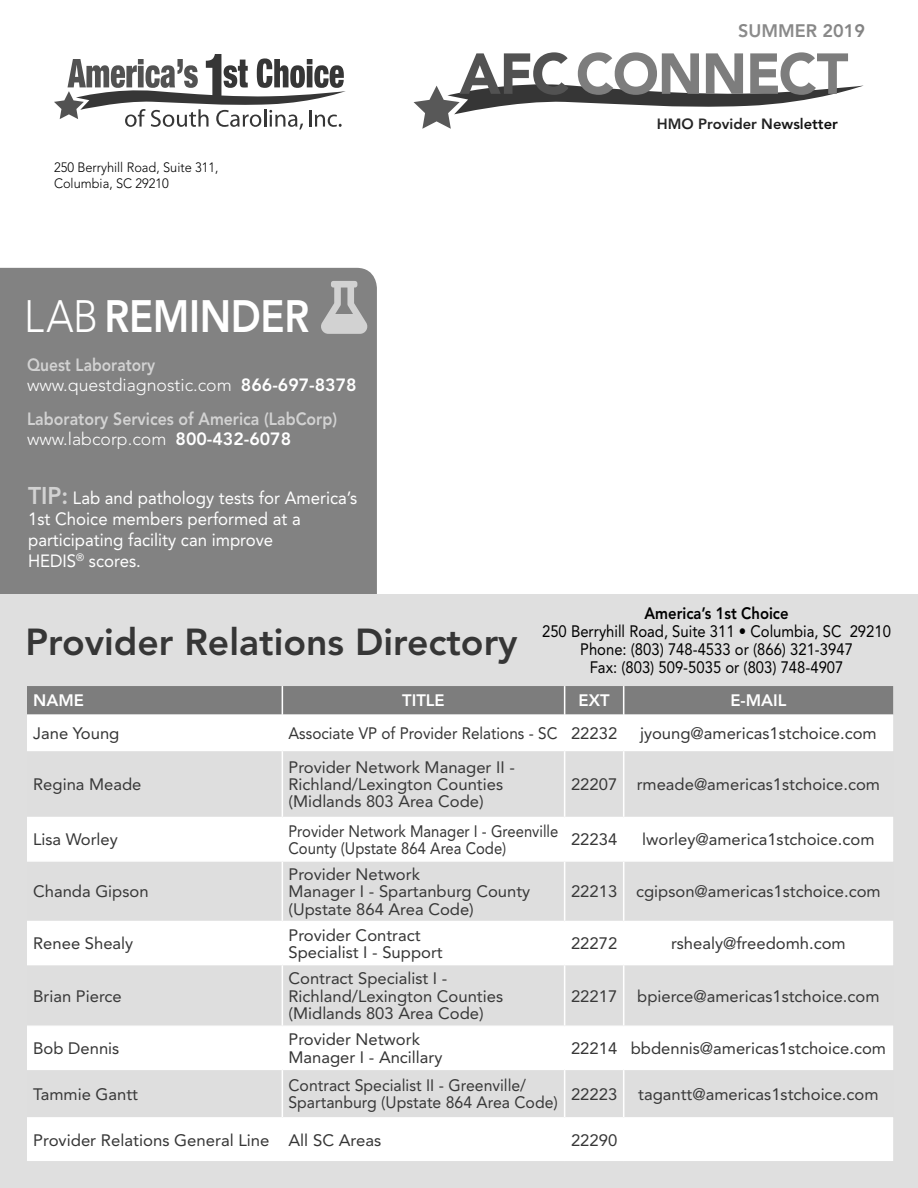
<style>
.page{position:relative;width:918px;height:1188px;background:#fff}
.page>*{position:absolute;margin:0;border:0;box-sizing:border-box;transform-origin:0 0}
.t1{font:900 57.15px "Avenir";letter-spacing:-.02em;color:#7d7d7d}
.t2{font:800 45px "Avenir";letter-spacing:-.01em;color:#fff;scale:.88 1}
.t3{font:800 37.35px "Avenir";color:#363636}
.body_sans{font:800 18px "Avenir";color:#828282}
.t4{font:17.7px/20.9px "Avenir";color:#fff;scale:.95 1}
.t5{font:800 17.7px/20px "Avenir";color:#d2d2d2;scale:.9 1}
.t6{font:300 17.7px/20px "Avenir";color:#fff}
.t7{font:16.5px/17.2px "Avenir";color:#383838}
.t8{font:16.5px/17.2px "Avenir";color:#363636}
.t9{font:16.5px "Avenir";color:#000;scale:.9 1}
.t10{font:16.5px/17.2px "Avenir";color:#383838;scale:.96 1}
.t11{font:16.5px/17.2px "Avenir";color:#363636;scale:.9 1}
.t12{font:16.5px "Avenir";color:#363636;scale:.93 1}
.t13{font:800 16.5px "Avenir";color:#fff}
.t14{font:800 16.5px "Avenir";color:#000;scale:.9 1}
.body_sans-2{font:800 14.85px "Avenir";color:#000}
.t15{font:300 13.5px/16.5px "Avenir";color:#000;scale:.95 1}
.s1{color:#525252}
.s2{font-weight:300}
.s3{font-weight:800;color:#d2d2d2}
.s4{font-weight:800}
.s5{font-weight:300;color:#fff}
.s6{color:#fff}
.s7{font-weight:800;font-size:24.15px;color:#d2d2d2}
</style>
<div class="page">
<div style="left:0;top:268px;width:377px;height:326px;background:#828282"></div>
<svg style="left:54px;top:54px;width:292px;height:76px"></svg>
<div style="left:0;top:594px;width:918px;height:594px;background:#dfdfdf"></div>
<div style="left:27px;top:715px;width:866px;height:446px;background:#fff"></div>
<svg style="left:27px;top:751px;width:866px;height:366px"></svg>
<div style="left:27px;top:686px;width:866px;height:29px;background:#7d7d7d"></div>
<hr style="left:282px;top:715px;width:1px;height:35px;background:#fff">
<hr style="left:564px;top:715px;width:1px;height:35px;background:#fff">
<hr style="left:623px;top:715px;width:1px;height:35px;background:#fff">
<hr style="left:282px;top:751px;width:1px;height:66px;background:#fff">
<hr style="left:564px;top:751px;width:1px;height:66px;background:#fff">
<hr style="left:623px;top:751px;width:1px;height:66px;background:#fff">
<hr style="left:282px;top:818px;width:1px;height:42px;background:#fff">
<hr style="left:564px;top:818px;width:1px;height:42px;background:#fff">
<hr style="left:623px;top:818px;width:1px;height:42px;background:#fff">
<hr style="left:282px;top:862px;width:1px;height:59px;background:#fff">
<hr style="left:564px;top:862px;width:1px;height:59px;background:#fff">
<hr style="left:623px;top:862px;width:1px;height:59px;background:#fff">
<hr style="left:282px;top:922px;width:1px;height:42px;background:#fff">
<hr style="left:564px;top:922px;width:1px;height:42px;background:#fff">
<hr style="left:623px;top:922px;width:1px;height:42px;background:#fff">
<hr style="left:282px;top:965px;width:1px;height:61px;background:#fff">
<hr style="left:564px;top:965px;width:1px;height:61px;background:#fff">
<hr style="left:623px;top:965px;width:1px;height:61px;background:#fff">
<hr style="left:282px;top:1027px;width:1px;height:42px;background:#fff">
<hr style="left:564px;top:1027px;width:1px;height:42px;background:#fff">
<hr style="left:623px;top:1027px;width:1px;height:42px;background:#fff">
<hr style="left:282px;top:1070px;width:1px;height:47px;background:#fff">
<hr style="left:564px;top:1070px;width:1px;height:47px;background:#fff">
<hr style="left:623px;top:1070px;width:1px;height:47px;background:#fff">
<hr style="left:282px;top:1119px;width:1px;height:42px;background:#fff">
<hr style="left:564px;top:1119px;width:1px;height:42px;background:#fff">
<hr style="left:623px;top:1119px;width:1px;height:42px;background:#fff">
<hr style="left:27px;top:750px;width:255px;height:1px;background:#fff">
<hr style="left:282px;top:750px;width:283px;height:1px;background:#fff">
<hr style="left:565px;top:750px;width:59px;height:1px;background:#fff">
<hr style="left:624px;top:750px;width:269px;height:1px;background:#fff">
<hr style="left:27px;top:817px;width:255px;height:1px;background:#fff">
<hr style="left:282px;top:817px;width:283px;height:1px;background:#fff">
<hr style="left:565px;top:817px;width:59px;height:1px;background:#fff">
<hr style="left:624px;top:817px;width:269px;height:1px;background:#fff">
<hr style="left:27px;top:860px;width:255px;height:2px;background:#fff">
<hr style="left:282px;top:860px;width:283px;height:2px;background:#fff">
<hr style="left:565px;top:860px;width:59px;height:2px;background:#fff">
<hr style="left:624px;top:860px;width:269px;height:2px;background:#fff">
<hr style="left:27px;top:921px;width:255px;height:1px;background:#fff">
<hr style="left:282px;top:921px;width:283px;height:1px;background:#fff">
<hr style="left:565px;top:921px;width:59px;height:1px;background:#fff">
<hr style="left:624px;top:921px;width:269px;height:1px;background:#fff">
<hr style="left:27px;top:964px;width:255px;height:1px;background:#fff">
<hr style="left:282px;top:964px;width:283px;height:1px;background:#fff">
<hr style="left:565px;top:964px;width:59px;height:1px;background:#fff">
<hr style="left:624px;top:964px;width:269px;height:1px;background:#fff">
<hr style="left:27px;top:1026px;width:255px;height:1px;background:#fff">
<hr style="left:282px;top:1026px;width:283px;height:1px;background:#fff">
<hr style="left:565px;top:1026px;width:59px;height:1px;background:#fff">
<hr style="left:624px;top:1026px;width:269px;height:1px;background:#fff">
<hr style="left:27px;top:1069px;width:255px;height:1px;background:#fff">
<hr style="left:282px;top:1069px;width:283px;height:1px;background:#fff">
<hr style="left:565px;top:1069px;width:59px;height:1px;background:#fff">
<hr style="left:624px;top:1069px;width:269px;height:1px;background:#fff">
<hr style="left:27px;top:1117px;width:255px;height:2px;background:#fff">
<hr style="left:282px;top:1117px;width:283px;height:2px;background:#fff">
<hr style="left:565px;top:1117px;width:59px;height:2px;background:#fff">
<hr style="left:624px;top:1117px;width:269px;height:2px;background:#fff">
<svg style="left:319px;top:281px;width:50px;height:53px;background:#ababab"></svg>
<svg style="left:414px;top:84px;width:450px;height:45px"></svg>
<p class="body_sans" style="left:738px;top:20px;width:128px">SUMMER 2019</p>
<p class="t1" style="left:460px;top:25px;width:390px"><span class="s1">AFC</span>CONNECT</p>
<p class="t15" style="left:54px;top:159px;width:175px">250 Berryhill Road, Suite 311,<br>Columbia, SC 29210</p>
<p class="body_sans-2" style="left:657px;top:115px;width:183px">HMO Provider Newsletter</p>
<p class="t2" style="left:24px;top:290px;width:326px"><span class="s2">LAB</span> REMINDER</p>
<p class="t6" style="left:27px;top:355px;width:331px"><span class="s3">Quest Laboratory </span>www.questdiagnostic.com <span class="s4">866-697-8378</span></p>
<p class="t5" style="left:27px;top:409px;width:346px">Laboratory Services of America (LabCorp) <span class="s5">www.labcorp.com</span> <span class="s6">800-432-6078</span></p>
<p class="t4" style="left:28px;top:488px;width:348px"><span class="s7">TIP:</span> Lab and pathology tests for America’s<br>1st Choice members performed at a participating facility can improve</p>
<p class="t4" style="left:28px;top:551px;width:120px">HEDIS<sup>®</sup> scores.</p>
<p class="t3" style="left:26px;top:620px;width:494px">Provider Relations Directory</p>
<p class="t14" style="left:645px;top:603px;width:162px">America’s 1st Choice</p>
<p class="t9" style="left:542px;top:621px;width:389px">250 Berryhill Road, Suite 311 • Columbia, SC 29210</p>
<p class="t9" style="left:580px;top:639px;width:305px">Phone: (803) 748-4533 or (866) 321-3947</p>
<p class="t9" style="left:590px;top:657px;width:283px">Fax: (803) 509-5035 or (803) 748-4907</p>
<p class="t13" style="left:33px;top:691px;width:52px">NAME</p>
<p class="t13" style="left:402px;top:691px;width:44px">TITLE</p>
<p class="t13" style="left:579px;top:691px;width:33px">EXT</p>
<p class="t13" style="left:730px;top:691px;width:58px">E-MAIL</p>
<p class="t8" style="left:33px;top:724px;width:88px">Jane Young</p>
<p class="t12" style="left:288px;top:723px;width:291px">Associate VP of Provider Relations - SC</p>
<p class="t8" style="left:571px;top:724px;width:48px">22232</p>
<p class="t8" style="left:640px;top:724px;width:238px">jyoung@americas1stchoice.com</p>
<p class="t7" style="left:33px;top:776px;width:110px">Regina Meade</p>
<p class="t7" style="left:288px;top:759px;width:228px">Provider Network Manager II -<br>Richland/Lexington Counties (Midlands 803 Area Code)</p>
<p class="t7" style="left:571px;top:776px;width:48px">22207</p>
<p class="t7" style="left:637px;top:776px;width:245px">rmeade@americas1stchoice.com</p>
<p class="t8" style="left:33px;top:831px;width:86px">Lisa Worley</p>
<p class="t11" style="left:288px;top:823px;width:301px">Provider Network Manager I - Greenville<br>County (Upstate 864 Area Code)</p>
<p class="t8" style="left:571px;top:831px;width:48px">22234</p>
<p class="t8" style="left:642px;top:831px;width:234px">lworley@america1stchoice.com</p>
<p class="t7" style="left:33px;top:883px;width:117px">Chanda Gipson</p>
<p class="t7" style="left:288px;top:866px;width:243px">Provider Network<br>Manager I - Spartanburg County</p>
<p class="t7" style="left:288px;top:900px;width:187px">(Upstate 864 Area Code)</p>
<p class="t7" style="left:571px;top:883px;width:48px">22213</p>
<p class="t7" style="left:636px;top:883px;width:246px">cgipson@americas1stchoice.com</p>
<p class="t8" style="left:33px;top:935px;width:102px">Renee Shealy</p>
<p class="t8" style="left:288px;top:926px;width:156px">Provider Contract<br>Specialist I - Support</p>
<p class="t8" style="left:571px;top:935px;width:48px">22272</p>
<p class="t8" style="left:671px;top:935px;width:176px">rshealy@freedomh.com</p>
<p class="t7" style="left:33px;top:987px;width:90px">Brian Pierce</p>
<p class="t7" style="left:288px;top:970px;width:216px">Contract Specialist I -<br>Richland/Lexington Counties (Midlands 803 Area Code)</p>
<p class="t7" style="left:571px;top:987px;width:48px">22217</p>
<p class="t7" style="left:637px;top:987px;width:244px">bpierce@americas1stchoice.com</p>
<p class="t8" style="left:33px;top:1040px;width:88px">Bob Dennis</p>
<p class="t8" style="left:288px;top:1031px;width:155px">Provider Network<br>Manager I - Ancillary</p>
<p class="t8" style="left:571px;top:1040px;width:48px">22214</p>
<p class="t8" style="left:631px;top:1040px;width:257px">bbdennis@americas1stchoice.com</p>
<p class="t7" style="left:33px;top:1086px;width:107px">Tammie Gantt</p>
<p class="t10" style="left:288px;top:1077px;width:282px">Contract Specialist II - Greenville/<br>Spartanburg (Upstate 864 Area Code)</p>
<p class="t7" style="left:571px;top:1086px;width:48px">22223</p>
<p class="t7" style="left:638px;top:1086px;width:242px">tagantt@americas1stchoice.com</p>
<p class="t8" style="left:33px;top:1131px;width:238px">Provider Relations General Line</p>
<p class="t8" style="left:288px;top:1131px;width:94px">All SC Areas</p>
<p class="t8" style="left:571px;top:1131px;width:48px">22290</p>
</div>
